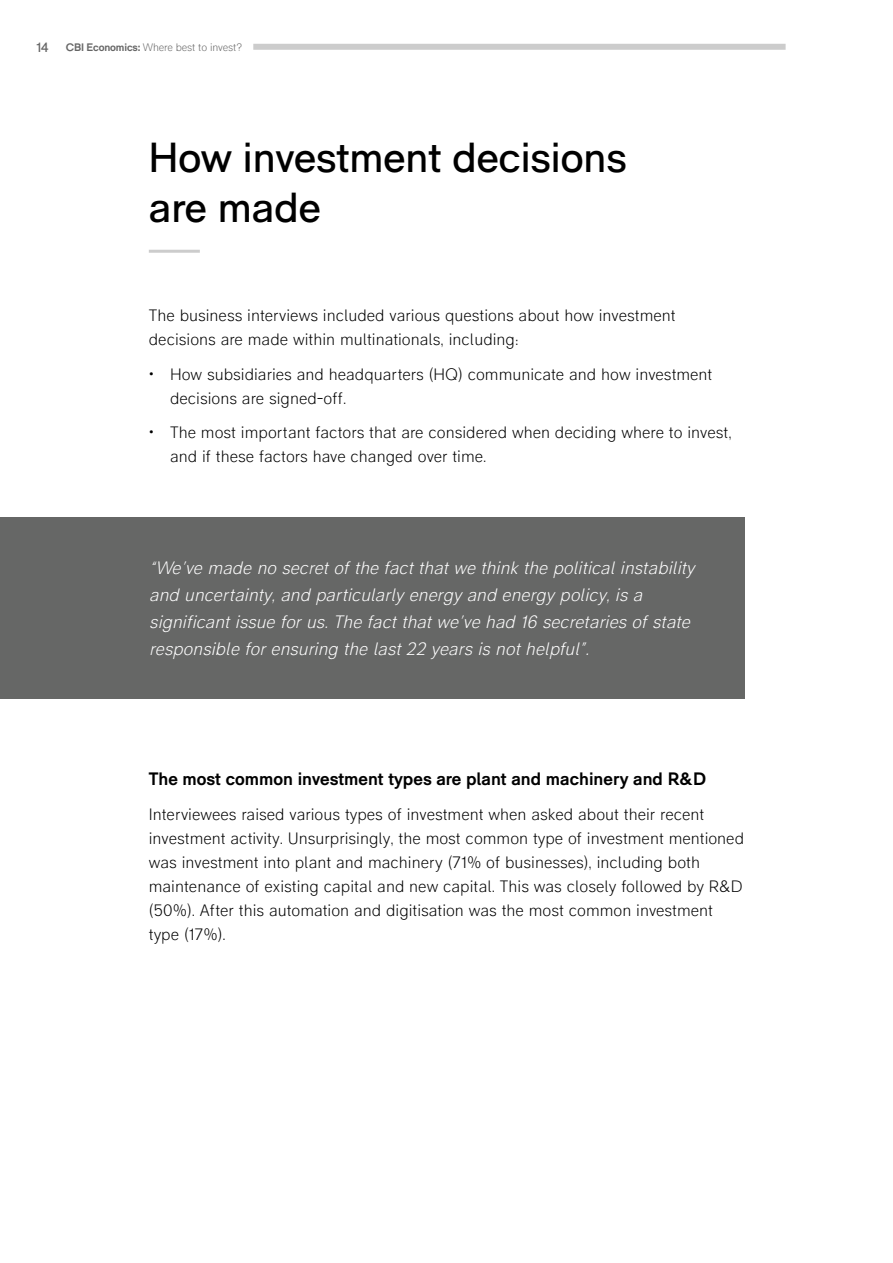
<style>
.page{position:relative;width:893px;height:1263px;background:#fff}
.page>*{position:absolute;margin:0;border:0;box-sizing:border-box;transform-origin:0 0}
.t1{font:42px/50.4px "RM Pro";color:#000}
.t2{font:italic 300 18px/27px "RM Pro";color:#fff}
.t3{font:700 18px "RM Pro";color:#000}
.t4{font:300 16.5px/24px "RM Pro";color:#000}
.t5{font:13.5px "RM Pro";color:#666}
.t6{font:300 10.8px "RM Pro";letter-spacing:-.015em;color:#666}
.s1{font-weight:700}
</style>
<div class="page">
<hr style="left:149px;top:250px;width:51px;height:3px;background:#ccc">
<div style="left:0;top:518px;width:744px;height:181px;background:#666766"></div>
<div style="left:253px;top:44px;width:533px;height:6px;background:#ccc"></div>
<p class="t5" style="left:36px;top:39px;width:14px">14</p>
<p class="t6" style="left:66px;top:41px;width:178px"><span class="s1">CBI Economics:</span> Where best to invest?</p>
<h1 class="t1" style="left:149px;top:133px;width:479px">How investment decisions are made</h1>
<p class="t4" style="left:149px;top:304px;width:528px">The business interviews included various questions about how investment decisions are made within multinationals, including:</p>
<p class="t4" style="left:170px;top:363px;width:544px;text-indent:-21px">• How subsidiaries and headquarters (HQ) communicate and how investment decisions are signed-off.</p>
<p class="t4" style="left:170px;top:421px;width:563px;text-indent:-21px">• The most important factors that are considered when deciding where to invest, and if these factors have changed over time.</p>
<p class="t2" style="left:151px;top:555px;width:547px">“We’ve made no secret of the fact that we think the political instability and uncertainty, and particularly energy and energy policy, is a significant issue for us. The fact that we’ve had 16 secretaries of state responsible for ensuring the last 22 years is not helpful”.</p>
<p class="t3" style="left:149px;top:768px;width:559px">The most common investment types are plant and machinery and R&amp;D</p>
<p class="t4" style="left:149px;top:802px;width:597px">Interviewees raised various types of investment when asked about their recent investment activity. Unsurprisingly, the most common type of investment mentioned was investment into plant and machinery (71% of businesses), including both maintenance of existing capital and new capital. This was closely followed by R&amp;D (50%). After this automation and digitisation was the most common investment type (17%).</p>
</div>
